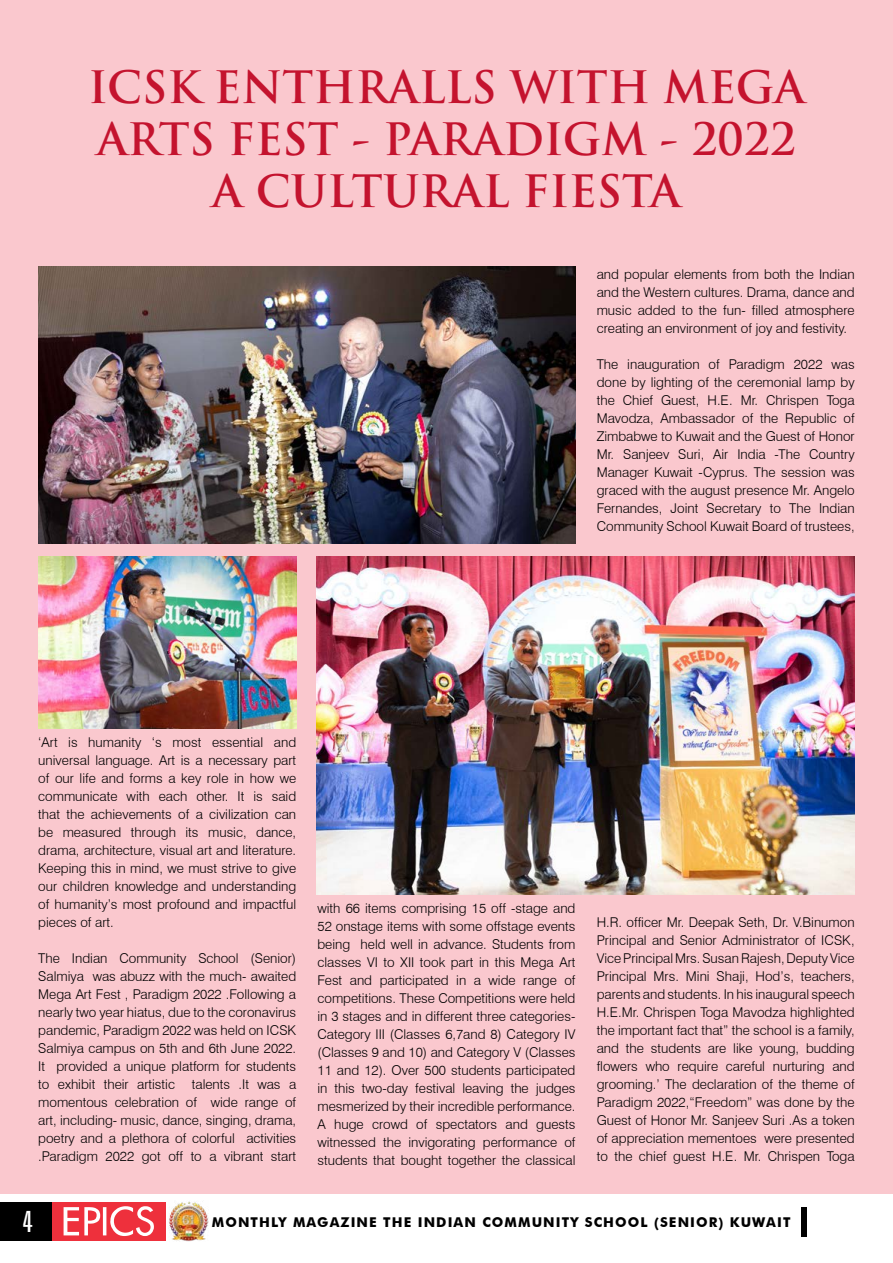
<style>
.page{position:relative;width:893px;height:1263px;background:#fff}
.page>*{position:absolute;margin:0;border:0;box-sizing:border-box;transform-origin:0 0}
.t1{font:700 43.5px/52.2px "Trajan Pro";color:#c4132e;text-align:center}
.t2{font:extra-condensed 30px "Zurich BT";color:#fff}
.t3{font:300 13.5px/18px "Swiss 721 BT";color:#000;text-align:justify}
.t4{font:700 13.5px "Futura BT";letter-spacing:.08em;color:#000}
</style>
<div class="page">
<div style="left:0;top:0;width:893px;height:1193px;background:#fac8ce"></div>
<img style="left:38px;top:556px;width:258px;height:172px">
<img style="left:316px;top:556px;width:539px;height:338px">
<img style="left:38px;top:267px;width:537px;height:277px">
<div style="left:0;top:1202px;width:53px;height:39px;background:#000"></div>
<div style="left:53px;top:1202px;width:113px;height:39px;background:#ee303c"></div>
<svg style="left:64px;top:1206px;width:90px;height:30px"></svg>
<div style="left:801px;top:1207px;width:6px;height:29px;background:#000"></div>
<img style="left:169px;top:1201px;width:40px;height:40px">
<h1 class="t1" style="left:88px;top:61px;width:718px">ICSK ENTHRALLS WITH MEGA<br>ARTS FEST - PARADIGM - 2022<br>A CULTURAL FIESTA</h1>
<p class="t3" style="left:597px;top:265px;width:259px">and popular elements from both the Indian and the Western cultures. Drama, dance and music added to the fun- filled atmosphere creating an environment of joy and festivity.</p>
<p class="t3" style="left:597px;top:355px;width:259px">The inauguration of Paradigm 2022 was done by lighting of the ceremonial lamp by the Chief Guest, H.E. Mr. Chrispen Toga Mavodza, Ambassador of the Republic of Zimbabwe to Kuwait and the Guest of Honor Mr. Sanjeev Suri, Air India -The Country Manager Kuwait -Cyprus. The session was graced with the august presence Mr. Angelo Fernandes, Joint Secretary to The Indian Community School Kuwait Board of trustees,</p>
<p class="t3" style="left:38px;top:733px;width:259px">‘Art is humanity ‘s most essential and universal language. Art is a necessary part of our life and forms a key role in how we communicate with each other. It is said that the achievements of a civilization can be measured through its music, dance, drama, architecture, visual art and literature.<br>Keeping this in mind, we must strive to give our children knowledge and understanding of humanity’s most profound and impactful pieces of art.</p>
<p class="t3" style="left:38px;top:949px;width:259px">The Indian Community School (Senior)<br>Salmiya was abuzz with the much- awaited Mega Art Fest , Paradigm 2022 .Following a nearly two year hiatus, due to the coronavirus pandemic, Paradigm 2022 was held on ICSK Salmiya campus on 5th and 6th June 2022.<br>It provided a unique platform for students to exhibit their artistic talents .It was a momentous celebration of wide range of art, including- music, dance, singing, drama, poetry and a plethora of colorful activities .Paradigm 2022 got off to a vibrant start</p>
<p class="t3" style="left:317px;top:899px;width:259px">with 66 items comprising 15 off -stage and 52 onstage items with some offstage events being held well in advance. Students from classes VI to XII took part in this Mega Art Fest and participated in a wide range of competitions. These Competitions were held in 3 stages and in different three categories-Category III (Classes 6,7and 8) Category IV (Classes 9 and 10) and Category V (Classes 11 and 12). Over 500 students participated in this two-day festival leaving the judges mesmerized by their incredible performance.<br>A huge crowd of spectators and guests witnessed the invigorating performance of students that bought together the classical</p>
<p class="t3" style="left:597px;top:913px;width:259px">H.R. officer Mr. Deepak Seth, Dr. V.Binumon Principal and Senior Administrator of ICSK, Vice Principal Mrs. Susan Rajesh, Deputy Vice Principal Mrs. Mini Shaji, Hod’s, teachers, parents and students. In his inaugural speech H.E.Mr. Chrispen Toga Mavodza highlighted the important fact that” the school is a family, and the students are like young, budding flowers who require careful nurturing and grooming.’ The declaration of the theme of Paradigm 2022,“Freedom” was done by the Guest of Honor Mr. Sanjeev Suri .As a token of appreciation mementoes were presented to the chief guest H.E. Mr. Chrispen Toga</p>
<h2 class="t2" style="left:22px;top:1204px;width:12px">4</h2>
<p class="t4" style="left:212px;top:1214px;width:580px">MONTHLY MAGAZINE THE INDIAN COMMUNITY SCHOOL (SENIOR) KUWAIT</p>
</div>
